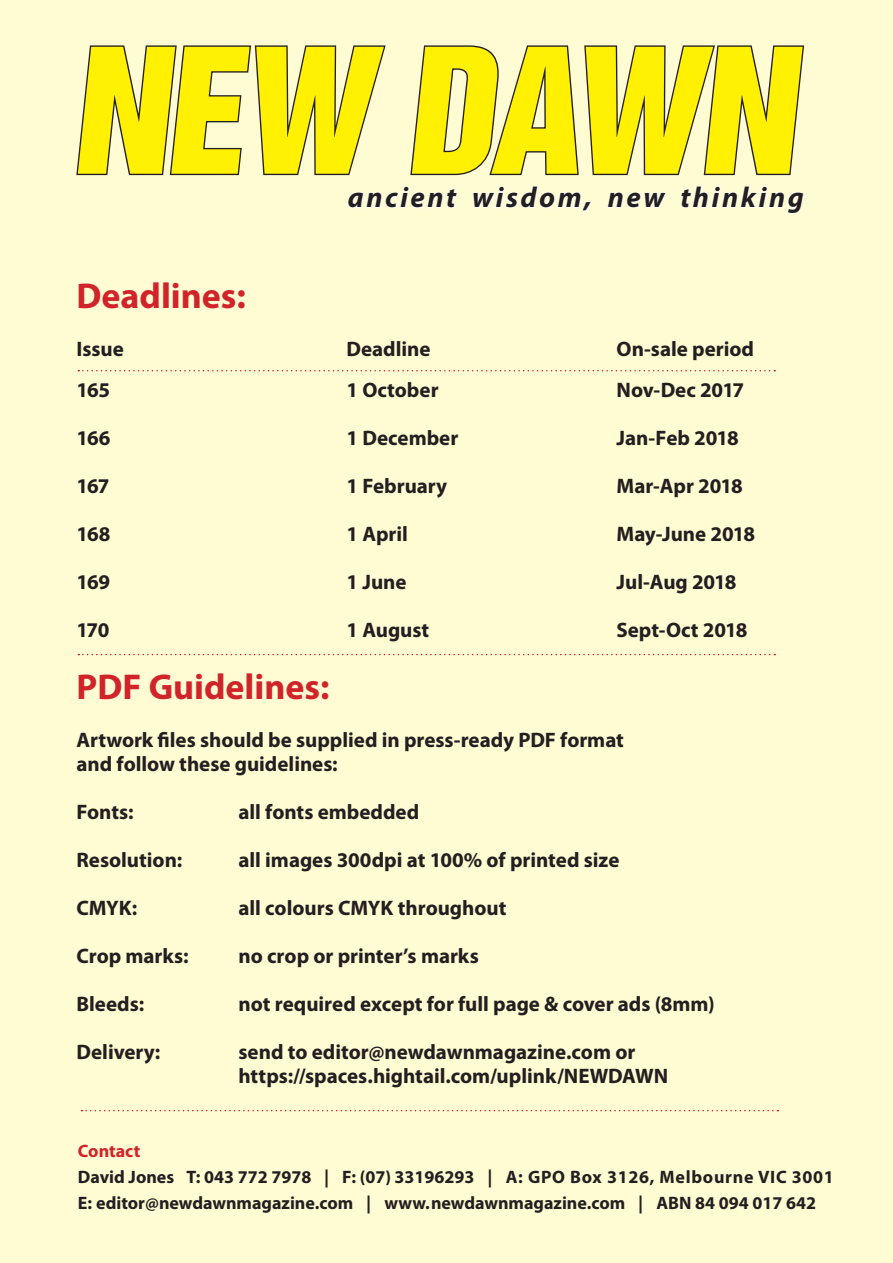
<style>
.page{position:relative;width:893px;height:1263px;background:#fffbd3}
.page>*{position:absolute;margin:0;border:0;box-sizing:border-box;transform-origin:0 0}
.t1{font:158.85px "Helvetica Inserat";color:#fff101}
.t2{font:700 36px "Myriad Pro";color:#d1232a}
.t3{font:italic 700 28.8px "Myriad Pro";letter-spacing:.09em;color:#231f20}
.t4{font:700 21px/24px "Myriad Pro";color:#231f20}
.t5{font:700 18px/25.8px "Myriad Pro";color:#231f20}
.t6{font:700 18px "Myriad Pro";color:#d1232a}
</style>
<div class="page">
<svg style="left:78px;top:370px;width:697px;height:1px"></svg>
<svg style="left:78px;top:654px;width:697px;height:1px"></svg>
<svg style="left:76px;top:45px;width:310px;height:131px"></svg>
<svg style="left:410px;top:45px;width:395px;height:131px"></svg>
<svg style="left:82px;top:1110px;width:696px;height:1px"></svg>
<svg style="left:348px;top:186px;width:110px;height:23px"></svg>
<svg style="left:473px;top:186px;width:119px;height:26px"></svg>
<svg style="left:607px;top:192px;width:60px;height:17px"></svg>
<svg style="left:680px;top:186px;width:124px;height:28px"></svg>
<h1 class="t1" style="left:71px;top:16px;width:747px">NEW DAWN</h1>
<h3 class="t3" style="left:348px;top:182px;width:457px">ancient wisdom, new thinking</h3>
<h2 class="t2" style="left:77px;top:275px;width:171px">Deadlines:</h2>
<p class="t4" style="left:77px;top:337px;width:49px">Issue</p>
<p class="t4" style="left:346px;top:337px;width:85px">Deadline</p>
<p class="t4" style="left:617px;top:337px;width:139px">On-sale period</p>
<p class="t4" style="left:77px;top:378px;width:35px">165</p>
<p class="t4" style="left:346px;top:378px;width:94px">1 October</p>
<p class="t4" style="left:616px;top:378px;width:129px">Nov-Dec 2017</p>
<p class="t4" style="left:77px;top:426px;width:35px">166</p>
<p class="t4" style="left:346px;top:426px;width:113px">1 December</p>
<p class="t4" style="left:616px;top:426px;width:124px">Jan-Feb 2018</p>
<p class="t4" style="left:77px;top:474px;width:35px">167</p>
<p class="t4" style="left:346px;top:474px;width:102px">1 February</p>
<p class="t4" style="left:616px;top:474px;width:128px">Mar-Apr 2018</p>
<p class="t4" style="left:77px;top:522px;width:35px">168</p>
<p class="t4" style="left:346px;top:522px;width:63px">1 April</p>
<p class="t4" style="left:616px;top:522px;width:140px">May-June 2018</p>
<p class="t4" style="left:77px;top:570px;width:35px">169</p>
<p class="t4" style="left:346px;top:570px;width:62px">1 June</p>
<p class="t4" style="left:616px;top:570px;width:122px">Jul-Aug 2018</p>
<p class="t4" style="left:77px;top:618px;width:34px">170</p>
<p class="t4" style="left:346px;top:618px;width:84px">1 August</p>
<p class="t4" style="left:616px;top:618px;width:132px">Sept-Oct 2018</p>
<h2 class="t2" style="left:77px;top:667px;width:254px">PDF Guidelines:</h2>
<p class="t4" style="left:77px;top:728px;width:549px">Artwork files should be supplied in press-ready PDF format and follow these guidelines:</p>
<p class="t4" style="left:77px;top:800px;width:59px">Fonts:</p>
<p class="t4" style="left:239px;top:800px;width:182px">all fonts embedded</p>
<p class="t4" style="left:77px;top:848px;width:107px">Resolution:</p>
<p class="t4" style="left:239px;top:848px;width:382px">all images 300dpi at 100% of printed size</p>
<p class="t4" style="left:77px;top:896px;width:62px">CMYK:</p>
<p class="t4" style="left:239px;top:896px;width:269px">all colours CMYK throughout</p>
<p class="t4" style="left:77px;top:944px;width:114px">Crop marks:</p>
<p class="t4" style="left:239px;top:944px;width:242px">no crop or printer’s marks</p>
<p class="t4" style="left:77px;top:992px;width:69px">Bleeds:</p>
<p class="t4" style="left:239px;top:992px;width:478px">not required except for full page &amp; cover ads (8mm)</p>
<p class="t4" style="left:77px;top:1040px;width:85px">Delivery:</p>
<p class="t4" style="left:239px;top:1040px;width:431px">send to editor@newdawnmagazine.com or https://spaces.hightail.com/uplink/NEWDAWN</p>
<p class="t6" style="left:78px;top:1141px;width:64px">Contact</p>
<p class="t5" style="left:78px;top:1164px;width:757px">David Jones T: 043 772 7978 | F: (07) 33196293 | A: GPO Box 3126, Melbourne VIC 3001<br>E: editor@newdawnmagazine.com | www.newdawnmagazine.com | ABN 84 094 017 642</p>
</div>
